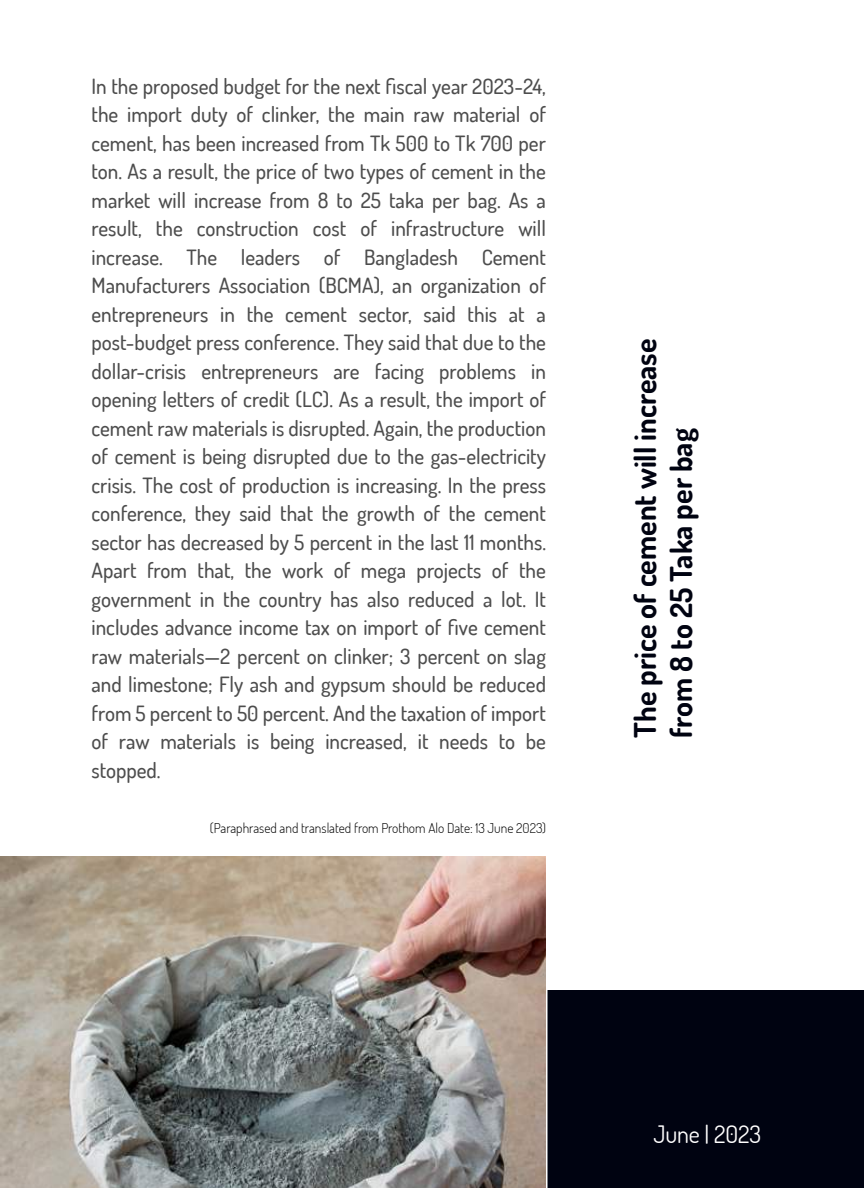
<style>
.page{position:relative;width:864px;height:1188px;background:#fff}
.page>*{position:absolute;margin:0;border:0;box-sizing:border-box;transform-origin:0 0}
.t1{font:700 30px/36px "Dosis";color:#000311}
.t2{font:24px "Dosis";letter-spacing:-.005em;color:#fff}
.t3{font:500 21px/28.5px "Dosis";color:#4d4d4d;text-align:justify}
.t4{font:300 13.5px "Dosis";color:#000}
</style>
<div class="page">
<img style="left:0;top:856px;width:546px;height:332px">
<div style="left:546px;top:990px;width:318px;height:198px;background:#000311"></div>
<hr style="left:546px;top:823px;width:2px;height:365px;background:#fff">
<p class="t3" style="left:92px;top:72px;width:456px">In the proposed budget for the next fiscal year 2023-24, the import duty of clinker, the main raw material of cement, has been increased from Tk 500 to Tk 700 per ton. As a result, the price of two types of cement in the market will increase from 8 to 25 taka per bag. As a result, the construction cost of infrastructure will increase. The leaders of Bangladesh Cement Manufacturers Association (BCMA), an organization of entrepreneurs in the cement sector, said this at a post-budget press conference. They said that due to the dollar-crisis entrepreneurs are facing problems in opening letters of credit (LC). As a result, the import of cement raw materials is disrupted. Again, the production of cement is being disrupted due to the gas-electricity crisis. The cost of production is increasing. In the press conference, they said that the growth of the cement sector has decreased by 5 percent in the last 11 months.<br>Apart from that, the work of mega projects of the government in the country has also reduced a lot. It includes advance income tax on import of five cement raw materialsó2 percent on clinker; 3 percent on slag and limestone; Fly ash and gypsum should be reduced from 5 percent to 50 percent. And the taxation of import of raw materials is being increased, it needs to be stopped.</p>
<p class="t4" style="left:210px;top:823px;width:338px">(Paraphrased and translated from Prothom Alo Date: 13 June 2023)</p>
<h1 class="t1" style="left:630px;top:738px;width:401px;rotate:-90deg">The price of cement will increase from 8 to 25 Taka per bag</h1>
<p class="t2" style="left:653px;top:1120px;width:109px">June | 2023</p>
</div>
